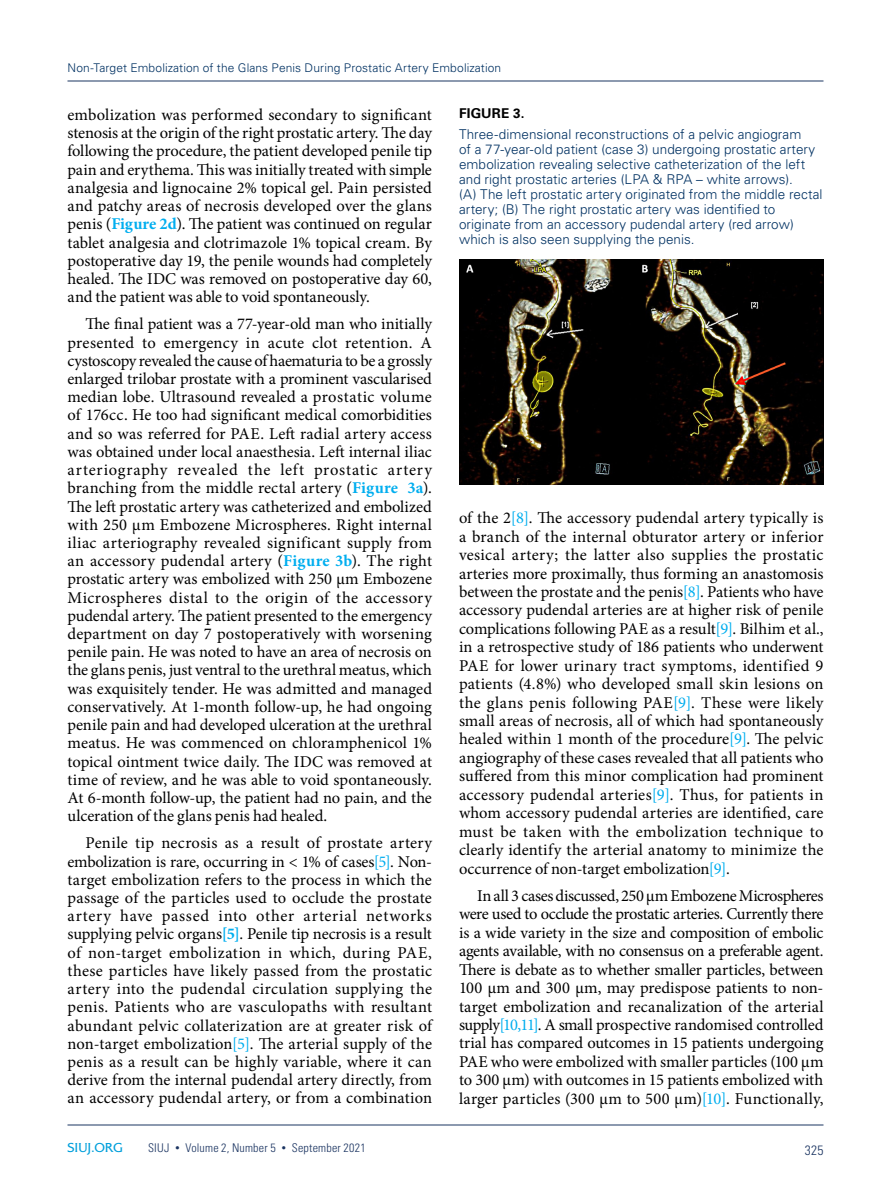
<style>
.page{position:relative;width:891px;height:1188px;background:#fff}
.page>*{position:absolute;margin:0;border:0;box-sizing:border-box;transform-origin:0 0}
.t1{font:16.5px/18.1px "Minion Pro";color:#000;text-align:justify}
.t2{font:300 13.5px/15px "Univers LT Std";letter-spacing:.005em;color:#003162}
.t3{font:700 13.5px "Univers LT Std";letter-spacing:.015em;color:#000}
.t4{font:500 13.5px "Alexon RR";letter-spacing:.015em;color:#009fdb}
.t5{font:300 condensed 13.5px "Univers LT Std";color:#1b3461}
.t6{font:300 12px "Univers LT Std";letter-spacing:.01em;color:#003162}
.t7{font:300 condensed 12px "Univers LT Std";letter-spacing:.015em;color:#1b3461}
.s1{font-weight:700;color:#00aeef}
.s2{color:#00aeef}
.s3{font-size:9px}
</style>
<div class="page">
<img style="left:459px;top:259px;width:365px;height:225px">
<hr style="left:68px;top:1125px;width:756px;height:1px;background:#1b3461">
<hr style="left:68px;top:81px;width:756px;height:1px;background:#1b3461">
<p class="t6" style="left:68px;top:61px;width:435px">Non-Target Embolization of the Glans Penis During Prostatic Artery Embolization</p>
<p class="t1" style="left:68px;top:106px;width:366px">embolization was performed secondary to significant stenosis at the origin of the right prostatic artery. The day following the procedure, the patient developed penile tip pain and erythema. This was initially treated with simple analgesia and lignocaine 2% topical gel. Pain persisted and patchy areas of necrosis developed over the glans penis (<span class="s1">Figure 2d</span>). The patient was continued on regular tablet analgesia and clotrimazole 1% topical cream. By postoperative day 19, the penile wounds had completely healed. The IDC was removed on postoperative day 60, and the patient was able to void spontaneously.</p>
<p class="t1" style="left:68px;top:315px;width:366px;text-indent:18px">The final patient was a 77-year-old man who initially presented to emergency in acute clot retention. A cystoscopy revealed the cause of haematuria to be a grossly enlarged trilobar prostate with a prominent vascularised median lobe. Ultrasound revealed a prostatic volume of 176cc. He too had significant medical comorbidities and so was referred for PAE. Left radial artery access was obtained under local anaesthesia. Left internal iliac arteriography revealed the left prostatic artery branching from the middle rectal artery (<span class="s1">Figure 3a</span>).<br>The left prostatic artery was catheterized and embolized with 250 μm Embozene Microspheres. Right internal iliac arteriography revealed significant supply from an accessory pudendal artery (<span class="s1">Figure 3b</span>). The right prostatic artery was embolized with 250 μm Embozene Microspheres distal to the origin of the accessory pudendal artery. The patient presented to the emergency department on day 7 postoperatively with worsening penile pain. He was noted to have an area of necrosis on the glans penis, just ventral to the urethral meatus, which was exquisitely tender. He was admitted and managed conservatively. At 1-month follow-up, he had ongoing penile pain and had developed ulceration at the urethral meatus. He was commenced on chloramphenicol 1% topical ointment twice daily. The IDC was removed at time of review, and he was able to void spontaneously.<br>At 6-month follow-up, the patient had no pain, and the ulceration of the glans penis had healed.</p>
<p class="t1" style="left:68px;top:834px;width:366px;text-indent:18px">Penile tip necrosis as a result of prostate artery embolization is rare, occurring in &lt; 1% of cases<span class="s2">[5]</span>. Non&shy;target embolization refers to the process in which the passage of the particles used to occlude the prostate artery have passed into other arterial networks supplying pelvic organs<span class="s1">[5]</span>. Penile tip necrosis is a result of non-target embolization in which, during PAE, these particles have likely passed from the prostatic artery into the pudendal circulation supplying the penis. Patients who are vasculopaths with resultant abundant pelvic collaterization are at greater risk of non-target embolization<span class="s2">[5]</span>. The arterial supply of the penis as a result can be highly variable, where it can derive from the internal pudendal artery directly, from an accessory pudendal artery, or from a combination</p>
<p class="t3" style="left:459px;top:105px;width:67px">FIGURE 3.</p>
<p class="t2" style="left:459px;top:127px;width:365px">Three-dimensional reconstructions of a pelvic angiogram<br>of a 77-year-old patient (case 3) undergoing prostatic artery embolization revealing selective catheterization of the left and right prostatic arteries (LPA &amp; RPA – white arrows).<br>(A) The left prostatic artery originated from the middle rectal artery; (B) The right prostatic artery was identified to originate from an accessory pudendal artery (red arrow) which is also seen supplying the penis.</p>
<p class="t1" style="left:459px;top:509px;width:366px">of the 2<span class="s2">[8]</span>. The accessory pudendal artery typically is a branch of the internal obturator artery or inferior vesical artery; the latter also supplies the prostatic arteries more proximally, thus forming an anastomosis between the prostate and the penis<span class="s2">[8]</span>. Patients who have accessory pudendal arteries are at higher risk of penile complications following PAE as a result<span class="s2">[9]</span>. Bilhim et al., in a retrospective study of 186 patients who underwent PAE for lower urinary tract symptoms, identified 9 patients (4.8%) who developed small skin lesions on the glans penis following PAE<span class="s2">[9]</span>. These were likely small areas of necrosis, all of which had spontaneously healed within 1 month of the procedure<span class="s2">[9]</span>. The pelvic angiography of these cases revealed that all patients who suffered from this minor complication had prominent accessory pudendal arteries<span class="s2">[9]</span>. Thus, for patients in whom accessory pudendal arteries are identified, care must be taken with the embolization technique to clearly identify the arterial anatomy to minimize the occurrence of non-target embolization<span class="s2">[9]</span>.</p>
<p class="t1" style="left:459px;top:887px;width:366px;text-indent:18px">In all 3 cases discussed, 250 μm Embozene Microspheres were used to occlude the prostatic arteries. Currently there is a wide variety in the size and composition of embolic agents available, with no consensus on a preferable agent.<br>There is debate as to whether smaller particles, between 100 μm and 300 μm, may predispose patients to non&shy;target embolization and recanalization of the arterial supply<span class="s2">[10,11]</span>. A small prospective randomised controlled trial has compared outcomes in 15 patients undergoing PAE who were embolized with smaller particles (100 μm to 300 μm) with outcomes in 15 patients embolized with larger particles (300 μm to 500 μm)<span class="s2">[10]</span>. Functionally,</p>
<p class="t4" style="left:68px;top:1141px;width:57px">SIUJ.ORG</p>
<p class="t7" style="left:148px;top:1141px;width:219px">SIUJ <span class="s3">•</span> Volume 2, Number 5 <span class="s3">•</span> September 2021</p>
<p class="t5" style="left:805px;top:1142px;width:20px">325</p>
</div>
